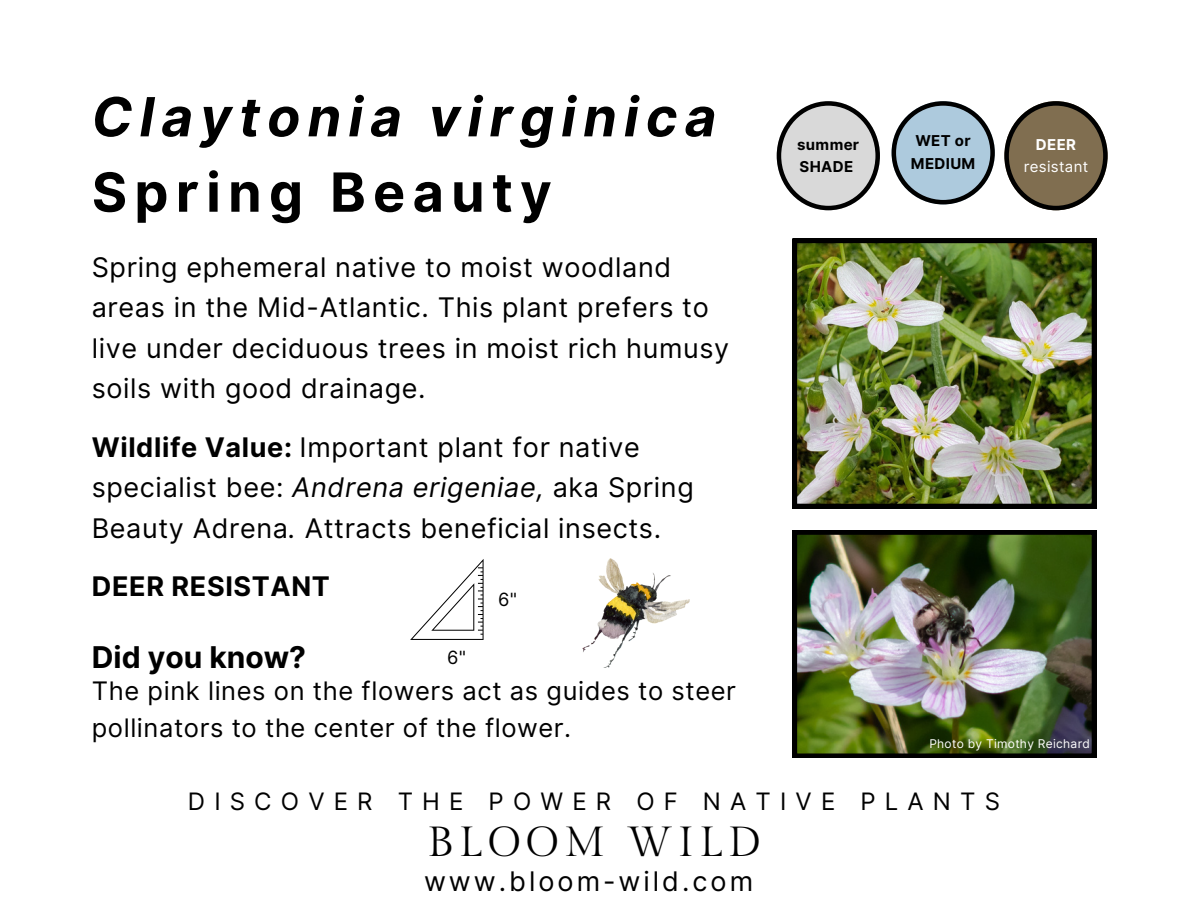
<style>
.page{position:relative;width:1188px;height:918px;background:#fff}
.page>*{position:absolute;margin:0;border:0;box-sizing:border-box;transform-origin:0 0}
.t1{font:italic 700 54px/75.3px "Inter";letter-spacing:.135em;color:#000}
.t2{font:42px "Gilda Display";letter-spacing:.135em;color:#000}
.t3{font:700 30px "Inter";color:#000}
.t4{font:27px/40.5px "Inter";letter-spacing:.025em;color:#000}
.t5{font:27px "Inter";letter-spacing:.11em;color:#000}
.t6{font:700 27px "Inter";letter-spacing:.025em;color:#000}
.t7{font:25.5px/37.2px "Inter";letter-spacing:.025em;color:#000}
.t8{font:24px "Inter";letter-spacing:.38em;color:#000}
.t9{font:18.15px "Inter";color:#000}
.t10{font:700 15px/22.5px "Inter";letter-spacing:.025em;color:#000}
.t11{font:15px "Inter";letter-spacing:.025em;color:#fff}
.t12{font:700 15px "Inter";color:#fff}
.t13{font:12px "Inter";letter-spacing:.025em;color:#fff}
.s1{font-style:normal}
.s2{font-weight:700}
.s3{font-style:italic}
</style>
<div class="page">
<img style="left:793px;top:239px;width:303px;height:269px">
<svg style="left:777px;top:101px;width:103px;height:109px"></svg>
<svg style="left:892px;top:101px;width:103px;height:103px"></svg>
<svg style="left:1004px;top:101px;width:104px;height:109px"></svg>
<svg style="left:410px;top:559px;width:74px;height:81px"></svg>
<img style="left:793px;top:530px;width:303px;height:228px">
<img style="left:583px;top:559px;width:106px;height:109px">
<h6 class="t1" style="left:92px;top:79px;width:626px">Claytonia virginica<br><span class="s1">Spring Beauty</span></h6>
<p class="t4" style="left:92px;top:247px;width:639px">Spring ephemeral native to moist woodland areas in the Mid-Atlantic. This plant prefers to live under deciduous trees in moist rich humusy soils with good drainage.</p>
<p class="t4" style="left:92px;top:427px;width:604px"><span class="s2">Wildlife Value:</span> Important plant for native specialist bee: <span class="s3">Andrena erigeniae,</span> aka Spring<br>Beauty Adrena<span class="s3">.</span> Attracts beneficial insects.</p>
<p class="t6" style="left:92px;top:570px;width:240px">DEER RESISTANT</p>
<p class="t9" style="left:498px;top:588px;width:21px">6"</p>
<h6 class="t3" style="left:92px;top:639px;width:216px">Did you know?</h6>
<p class="t9" style="left:447px;top:647px;width:21px">6"</p>
<p class="t7" style="left:92px;top:672px;width:646px">The pink lines on the flowers act as guides to steer pollinators to the center of the flower.</p>
<p class="t10" style="left:797px;top:133px;width:64px">summer<br>SHADE</p>
<h5 class="t10" style="left:915px;top:129px;width:57px">WET or</h5>
<h3 class="t10" style="left:911px;top:152px;width:66px">MEDIUM</h3>
<p class="t12" style="left:1036px;top:135px;width:42px">DEER</p>
<p class="t11" style="left:1024px;top:158px;width:66px">resistant</p>
<p class="t13" style="left:929px;top:736px;width:162px">Photo by Timothy Reichard</p>
<p class="t8" style="left:188px;top:787px;width:814px">DISCOVER THE POWER OF NATIVE PLANTS</p>
<p class="t2" style="left:428px;top:818px;width:334px">BLOOM WILD</p>
<p class="t5" style="left:424px;top:865px;width:331px">www.bloom-wild.com</p>
</div>
